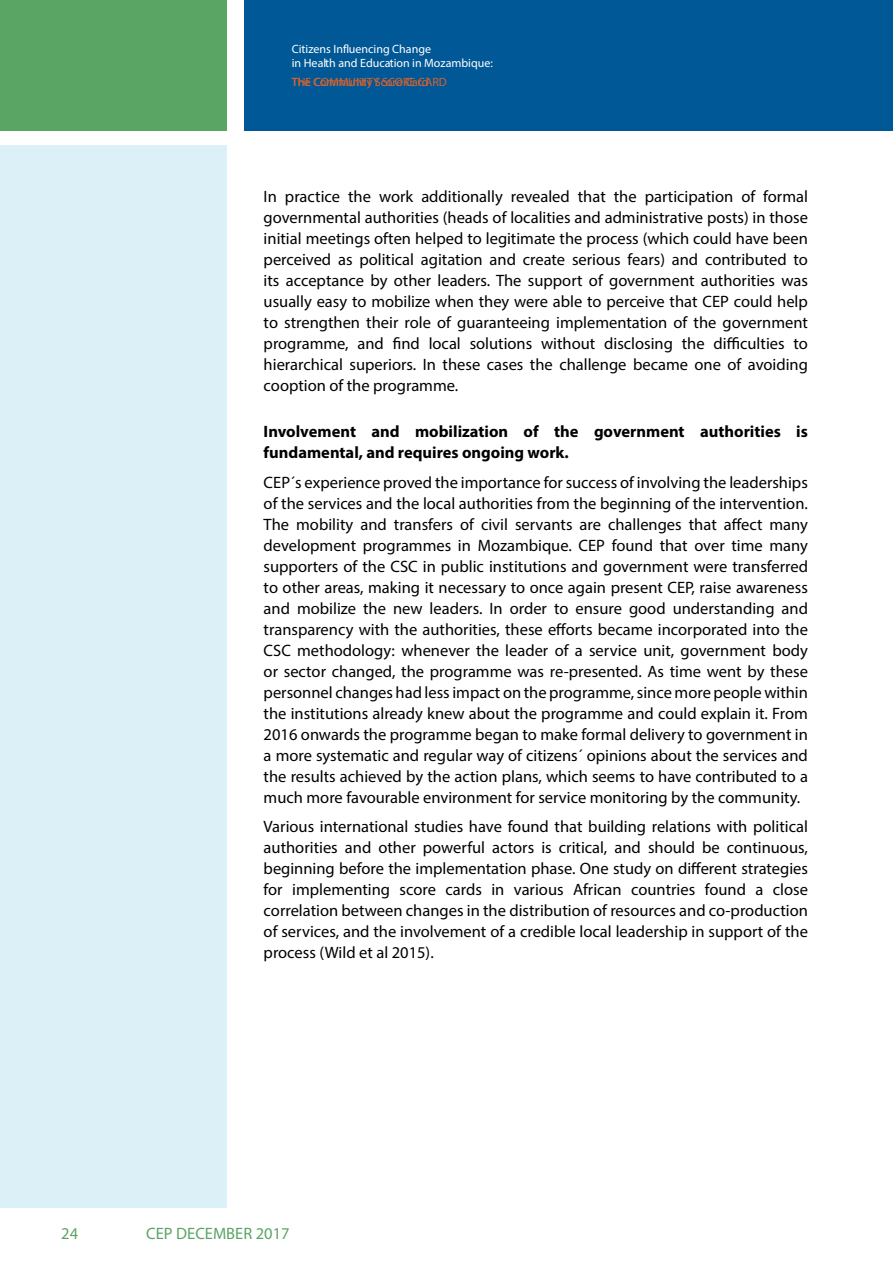
<style>
.page{position:relative;width:893px;height:1263px;background:#fff}
.page>*{position:absolute;margin:0;border:0;box-sizing:border-box;transform-origin:0 0}
.t1{font:16.5px/21px "Myriad Pro";color:#000;text-align:justify}
.t2{font:700 16.5px/21px "Myriad Pro";color:#000}
.t3{font:16.5px "Myriad Pro";color:#5ba564}
.t4{font:12px/14.4px "Myriad Pro";color:#fff}
.t5{font:12px "Myriad Pro";color:#d46230}
</style>
<div class="page">
<div style="left:0;top:0;width:226px;height:131px;background:#5ba564"></div>
<div style="left:0;top:145px;width:226px;height:1063px;background:#dbf1f7"></div>
<div style="left:244px;top:0;width:649px;height:131px;background:#015896"></div>
<p class="t4" style="left:292px;top:41px;width:203px">Citizens Influencing Change<br>in Health and Education in Mozambique:</p>
<p class="t5" style="left:292px;top:74px;width:138px">The Community Score Card</p>
<p class="t5" style="left:298px;top:74px;width:151px">HE OMMUNITY SCORE CARD</p>
<p class="t1" style="left:264px;top:185px;width:546px">In practice the work additionally revealed that the participation of formal governmental authorities (heads of localities and administrative posts) in those initial meetings often helped to legitimate the process (which could have been perceived as political agitation and create serious fears) and contributed to its acceptance by other leaders. The support of government authorities was usually easy to mobilize when they were able to perceive that CEP could help to strengthen their role of guaranteeing implementation of the government programme, and find local solutions without disclosing the difficulties to hierarchical superiors. In these cases the challenge became one of avoiding cooption of the programme.</p>
<p class="t2" style="left:264px;top:421px;width:546px">Involvement and mobilization of the government authorities is fundamental, and requires ongoing work.</p>
<p class="t1" style="left:264px;top:471px;width:546px">CEP´s experience proved the importance for success of involving the leaderships of the services and the local authorities from the beginning of the intervention.<br>The mobility and transfers of civil servants are challenges that affect many development programmes in Mozambique. CEP found that over time many supporters of the CSC in public institutions and government were transferred to other areas, making it necessary to once again present CEP, raise awareness and mobilize the new leaders. In order to ensure good understanding and transparency with the authorities, these efforts became incorporated into the CSC methodology: whenever the leader of a service unit, government body or sector changed, the programme was re-presented. As time went by these personnel changes had less impact on the programme, since more people within the institutions already knew about the programme and could explain it. From 2016 onwards the programme began to make formal delivery to government in a more systematic and regular way of citizens´ opinions about the services and the results achieved by the action plans, which seems to have contributed to a much more favourable environment for service monitoring by the community.</p>
<p class="t1" style="left:264px;top:816px;width:546px">Various international studies have found that building relations with political authorities and other powerful actors is critical, and should be continuous, beginning before the implementation phase. One study on different strategies for implementing score cards in various African countries found a close correlation between changes in the distribution of resources and co-production of services, and the involvement of a credible local leadership in support of the process (Wild et al 2015).</p>
<p class="t3" style="left:61px;top:1223px;width:18px">24</p>
<p class="t3" style="left:146px;top:1223px;width:145px">CEP DECEMBER 2017</p>
</div>
